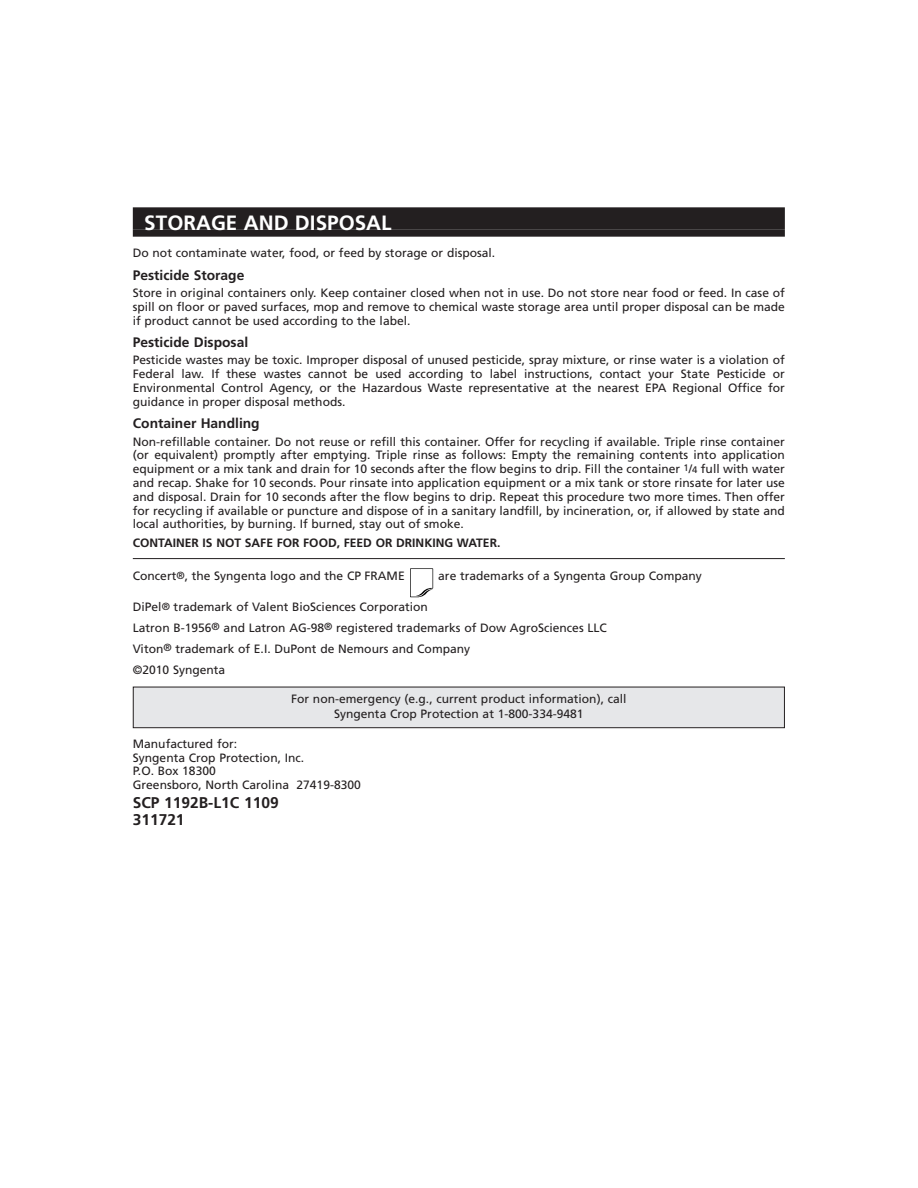
<style>
.page{position:relative;width:918px;height:1188px;background:#fff}
.page>*{position:absolute;margin:0;border:0;box-sizing:border-box;transform-origin:0 0}
.t1{font:700 20.7px "Frutiger";color:#fff}
.t2{font:700 15.6px/17.2px "Frutiger";color:#231f20}
.t3{font:700 13.8px "Frutiger";color:#231f20}
.t4{font:12.15px/13.8px "Frutiger";color:#231f20;text-align:justify}
.t5{font:700 12.15px "Frutiger";color:#231f20}
.s1{font-size:9.45px}
.s2{font-size:10.35px}
</style>
<div class="page">
<div style="left:134px;top:687px;width:650px;height:40px;background:#e6e7e9"></div>
<div style="left:133px;top:687px;width:652px;height:41px;border:1px solid #231f20"></div>
<div style="left:133px;top:207px;width:652px;height:23px;background:#231f20"></div>
<div style="left:133px;top:230px;width:652px;height:7px;background:#231f20"></div>
<hr style="left:133px;top:558px;width:652px;height:1px;background:#231f20">
<svg style="left:410px;top:568px;width:23px;height:29px"></svg>
<h1 class="t1" style="left:144px;top:214px;width:249px">STORAGE AND DISPOSAL</h1>
<p class="t4" style="left:133px;top:247px;width:364px">Do not contaminate water, food, or feed by storage or disposal.</p>
<p class="t3" style="left:133px;top:269px;width:113px">Pesticide Storage</p>
<p class="t4" style="left:133px;top:287px;width:654px">Store in original containers only. Keep container closed when not in use. Do not store near food or feed. In case of spill on floor or paved surfaces, mop and remove to chemical waste storage area until proper disposal can be made if product cannot be used according to the label.</p>
<p class="t3" style="left:133px;top:337px;width:117px">Pesticide Disposal</p>
<p class="t4" style="left:133px;top:354px;width:654px">Pesticide wastes may be toxic. Improper disposal of unused pesticide, spray mixture, or rinse water is a violation of Federal law. If these wastes cannot be used according to label instructions, contact your State Pesticide or Environmental Control Agency, or the Hazardous Waste representative at the nearest EPA Regional Office for guidance in proper disposal methods.</p>
<p class="t3" style="left:133px;top:418px;width:128px">Container Handling</p>
<p class="t4" style="left:133px;top:435px;width:654px">Non-refillable container. Do not reuse or refill this container. Offer for recycling if available. Triple rinse container (or equivalent) promptly after emptying. Triple rinse as follows: Empty the remaining contents into application equipment or a mix tank and drain for 10 seconds after the flow begins to drip. Fill the container <sup>1</sup>/<span class="s1">4</span> full with water and recap. Shake for 10 seconds. Pour rinsate into application equipment or a mix tank or store rinsate for later use and disposal. Drain for 10 seconds after the flow begins to drip. Repeat this procedure two more times. Then offer for recycling if available or puncture and dispose of in a sanitary landfill, by incineration, or, if allowed by state and local authorities, by burning. If burned, stay out of smoke.</p>
<p class="t5" style="left:133px;top:538px;width:369px">CONTAINER IS NOT SAFE FOR FOOD, FEED OR DRINKING WATER.</p>
<p class="t4" style="left:133px;top:570px;width:273px">Concert<span class="s2">®</span>, the Syngenta logo and the CP FRAME</p>
<p class="t4" style="left:438px;top:570px;width:265px">are trademarks of a Syngenta Group Company</p>
<p class="t4" style="left:133px;top:598px;width:476px;line-height:20.7px;text-align:left">DiPel<span class="s2">®</span> trademark of Valent BioSciences Corporation<br>Latron B-1956<span class="s2">®</span> and Latron AG-98<span class="s2">®</span> registered trademarks of Dow AgroSciences LLC Viton<span class="s2">®</span> trademark of E.I. DuPont de Nemours and Company<br>©2010 Syngenta</p>
<p class="t4" style="left:291px;top:692px;width:337px;line-height:15.6px;text-align:center">For non-emergency (e.g., current product information), call<br>Syngenta Crop Protection at 1-800-334-9481</p>
<p class="t4" style="left:133px;top:738px;width:230px;text-align:left">Manufactured for:<br>Syngenta Crop Protection, Inc.<br>P.O. Box 18300<br>Greensboro, North Carolina 27419-8300</p>
<p class="t2" style="left:133px;top:795px;width:147px">SCP 1192B-L1C 1109<br>311721</p>
</div>
